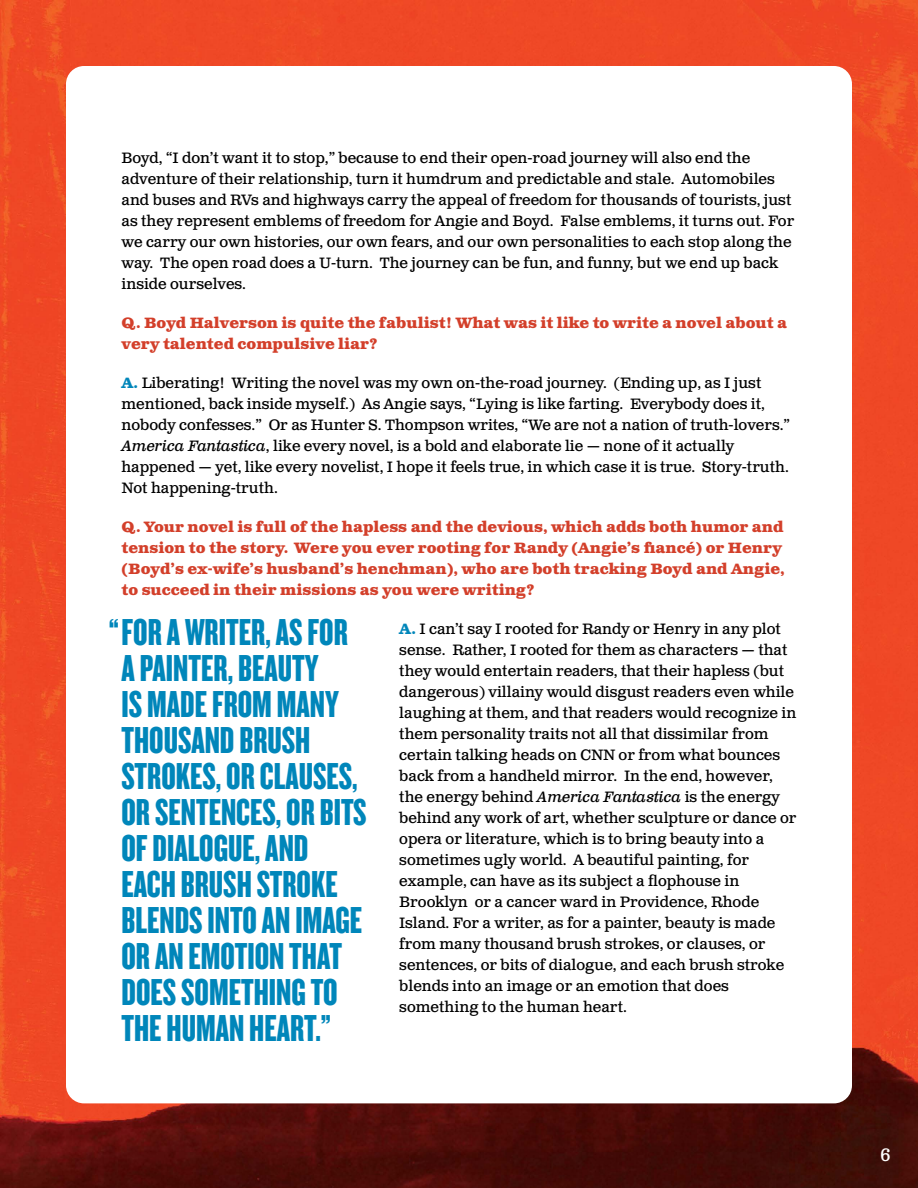
<style>
.page{position:relative;width:918px;height:1188px;background:#fff}
.page>*{position:absolute;margin:0;border:0;box-sizing:border-box;transform-origin:0 0}
.t1{font:39px/36px "Knockout 68 Full Featherwt";color:#0086ba}
.t2{font:18px "Clarendon Text Pro";color:#fff}
.t3{font:15px/21px "Clarendon Text Pro";color:#000}
.t4{font:700 15px/21px "Clarendon Text Pro";color:#d33f2a}
.s1{font-weight:700;color:#0086ba}
.s2{font-style:italic}
</style>
<div class="page">
<img style="left:0;top:0;width:918px;height:1188px">
<div style="left:66px;top:66px;width:786px;height:1037px;background:#fff;border-radius:18px"></div>
<p class="t3" style="left:122px;top:148px;width:674px">Boyd, “I don’t want it to stop,” because to end their open-road journey will also end the adventure of their relationship, turn it humdrum and predictable and stale. Automobiles and buses and RVs and highways carry the appeal of freedom for thousands of tourists, just as they represent emblems of freedom for Angie and Boyd. False emblems, it turns out. For we carry our own histories, our own fears, and our own personalities to each stop along the way. The open road does a U-turn. The journey can be fun, and funny, but we end up back inside ourselves.</p>
<p class="t4" style="left:122px;top:313px;width:667px">Q. Boyd Halverson is quite the fabulist! What was it like to write a novel about a very talented compulsive liar?</p>
<p class="t3" style="left:122px;top:373px;width:670px"><span class="s1">A.</span> Liberating! Writing the novel was my own on-the-road journey. (Ending up, as I just mentioned, back inside myself.) As Angie says, “Lying is like farting. Everybody does it, nobody confesses.” Or as Hunter S. Thompson writes, “We are not a nation of truth-lovers.” <span class="s2">America Fantastica</span>, like every novel, is a bold and elaborate lie — none of it actually happened — yet, like every novelist, I hope it feels true, in which case it is true. Story-truth.<br>Not happening-truth.</p>
<p class="t4" style="left:122px;top:517px;width:665px">Q. Your novel is full of the hapless and the devious, which adds both humor and tension to the story. Were you ever rooting for Randy (Angie’s fiancé) or Henry (Boyd’s ex-wife’s husband’s henchman), who are both tracking Boyd and Angie, to succeed in their missions as you were writing?</p>
<p class="t3" style="left:399px;top:619px;width:399px"><span class="s1">A.</span> I can’t say I rooted for Randy or Henry in any plot sense. Rather, I rooted for them as characters — that they would entertain readers, that their hapless (but dangerous) villainy would disgust readers even while laughing at them, and that readers would recognize in them personality traits not all that dissimilar from certain talking heads on CNN or from what bounces back from a handheld mirror. In the end, however, the energy behind <span class="s2">America Fantastica</span> is the energy behind any work of art, whether sculpture or dance or opera or literature, which is to bring beauty into a sometimes ugly world. A beautiful painting, for example, can have as its subject a flophouse in Brooklyn or a cancer ward in Providence, Rhode Island. For a writer, as for a painter, beauty is made from many thousand brush strokes, or clauses, or sentences, or bits of dialogue, and each brush stroke blends into an image or an emotion that does something to the human heart.</p>
<h1 class="t1" style="left:122px;top:612px;width:247px;text-indent:-13px">“FOR A WRITER, AS FOR<br>A PAINTER, BEAUTY<br>IS MADE FROM MANY<br>THOUSAND BRUSH<br>STROKES, OR CLAUSES,<br>OR SENTENCES, OR BITS<br>OF DIALOGUE, AND<br>EACH BRUSH STROKE<br>BLENDS INTO AN IMAGE<br>OR AN EMOTION THAT<br>DOES SOMETHING TO<br>THE HUMAN HEART.”</h1>
<p class="t2" style="left:880px;top:1144px;width:12px">6</p>
</div>
